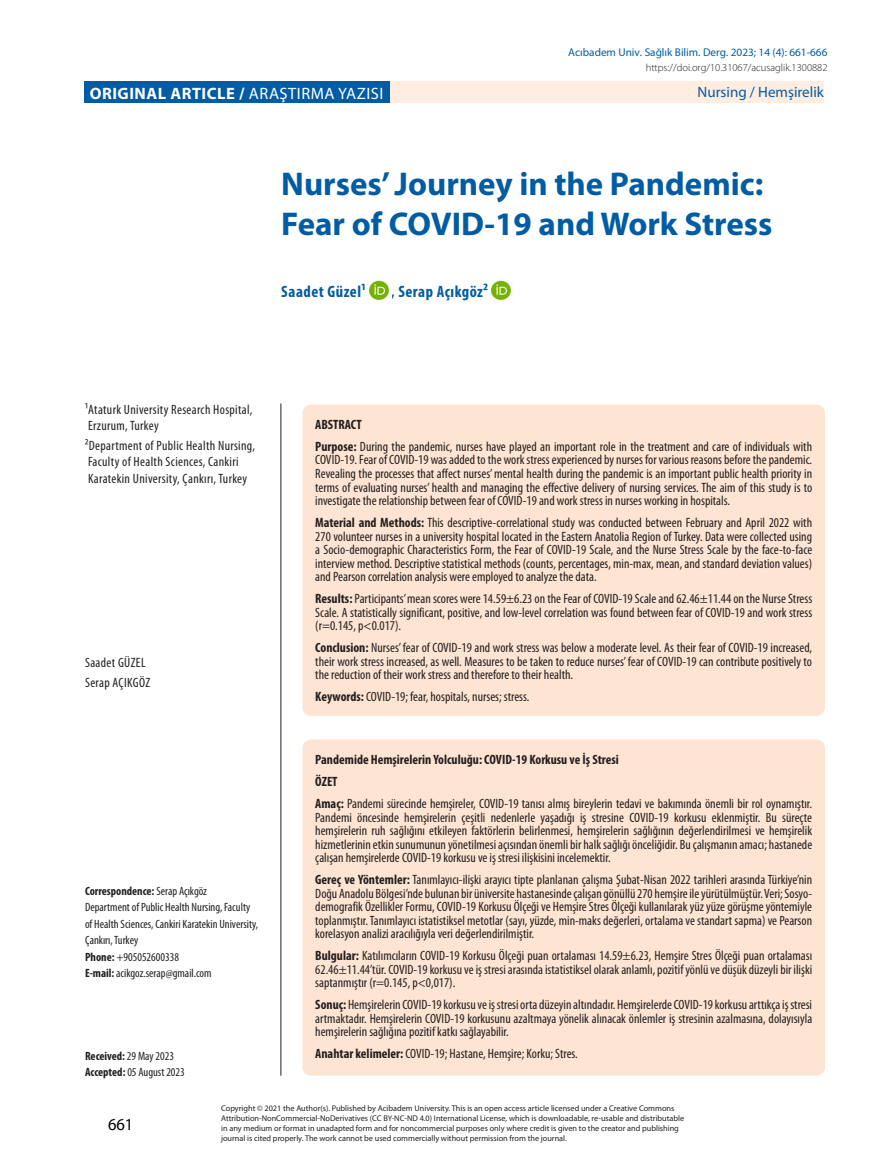
<style>
.page{position:relative;width:893px;height:1170px;background:#fff}
.page>*{position:absolute;margin:0;border:0;box-sizing:border-box;transform-origin:0 0}
.t1{font:700 33px/39.6px "Myriad Pro";color:#015ca3}
.t2{font:700 16.5px "Myriad Pro";letter-spacing:.03em;color:#fff}
.t3{font:700 condensed 16.5px "Myriad Pro";letter-spacing:.03em;color:#015ca3}
.t4{font:16.5px "Myriad Pro";color:#000}
.t5{font:15px "Myriad Pro";color:#015ca3}
.t6{font:condensed 13.5px/13.5px "Myriad Pro";color:#231f20;text-align:justify}
.t7{font:condensed 13.5px/16.2px "Myriad Pro";letter-spacing:.025em;color:#231f20}
.t8{font:condensed 12px/16.5px "Myriad Pro";color:#231f20}
.t9{font:11.25px "Myriad Pro";color:#015ca3}
.t10{font:300 10.5px "Myriad Pro";color:#231f20}
.t11{font:8.25px/9.9px "Myriad Pro";color:#231f20}
.s1{font-weight:400}
.s2{font-weight:700}
</style>
<div class="page">
<hr style="left:280px;top:403px;width:1px;height:672px;background:#231f20">
<div style="left:389px;top:82px;width:435px;height:21px;background:#feede0"></div>
<div style="left:84px;top:82px;width:305px;height:21px;background:#015ca3"></div>
<div style="left:302px;top:404px;width:523px;height:311px;background:#fee4d2;border-radius:9px"></div>
<div style="left:302px;top:739px;width:523px;height:336px;background:#fee4d2;border-radius:9px"></div>
<img style="left:369px;top:280px;width:20px;height:21px">
<img style="left:491px;top:280px;width:20px;height:21px">
<p class="t9" style="left:568px;top:45px;width:261px">Acıbadem Univ. Sağlık Bilim. Derg. 2023; 14 (4): 661-666</p>
<p class="t10" style="left:646px;top:61px;width:183px">https://doi.org/10.31067/acusaglik.1300882</p>
<p class="t2" style="left:90px;top:82px;width:295px">ORIGINAL ARTICLE / <span class="s1">ARAŞTIRMA YAZISI</span></p>
<p class="t5" style="left:698px;top:83px;width:128px">Nursing / Hemşirelik</p>
<h1 class="t1" style="left:281px;top:163px;width:493px">Nurses’ Journey in the Pandemic:<br>Fear of COVID-19 and Work Stress</h1>
<p class="t3" style="left:281px;top:281px;width:86px">Saadet Güzel1</p>
<p class="t3" style="left:391px;top:281px;width:99px">, Serap Açıkgöz2</p>
<p class="t7" style="left:85px;top:401px;width:169px">1Ataturk University Research Hospital,<br>Erzurum, Turkey</p>
<p class="t7" style="left:85px;top:437px;width:171px">2Department of Public Health Nursing,<br>Faculty of Health Sciences, Cankiri<br>Karatekin University, Çankırı, Turkey</p>
<p class="t7" style="left:85px;top:652px;width:67px;line-height:20.4px">Saadet GÜZEL<br>Serap AÇIKGÖZ</p>
<p class="t8" style="left:85px;top:882px;width:175px"><span class="s2">Correspondence:</span> Serap Açıkgöz<br>Department of Public Health Nursing, Faculty of Health Sciences, Cankiri Karatekin University, Çankırı, Turkey<br><span class="s2">Phone:</span> +905052600338<br><span class="s2">E-mail:</span> acikgoz.serap@gmail.com</p>
<p class="t8" style="left:85px;top:1047px;width:101px"><span class="s2">Received:</span> 29 May 2023<br><span class="s2">Accepted:</span> 05 August 2023</p>
<p class="t6" style="left:315px;top:413px;width:498px;line-height:22px"><span class="s2">ABSTRACT<br>Purpose:</span> During the pandemic, nurses have played an important role in the treatment and care of individuals with</p>
<p class="t6" style="left:315px;top:453px;width:498px">COVID-19. Fear of COVID-19 was added to the work stress experienced by nurses for various reasons before the pandemic.<br>Revealing the processes that affect nurses’ mental health during the pandemic is an important public health priority in terms of evaluating nurses’ health and managing the effective delivery of nursing services. The aim of this study is to investigate the relationship between fear of COVID-19 and work stress in nurses working in hospitals.</p>
<p class="t6" style="left:315px;top:515px;width:498px"><span class="s2">Material and Methods:</span> This descriptive-correlational study was conducted between February and April 2022 with 270 volunteer nurses in a university hospital located in the Eastern Anatolia Region of Turkey. Data were collected using a Socio-demographic Characteristics Form, the Fear of COVID-19 Scale, and the Nurse Stress Scale by the face-to-face interview method. Descriptive statistical methods (counts, percentages, min-max, mean, and standard deviation values) and Pearson correlation analysis were employed to analyze the data.</p>
<p class="t6" style="left:315px;top:591px;width:498px"><span class="s2">Results:</span> Participants’ mean scores were 14.59±6.23 on the Fear of COVID-19 Scale and 62.46±11.44 on the Nurse Stress Scale. A statistically significant, positive, and low-level correlation was found between fear of COVID-19 and work stress (r=0.145, p&lt;0.017).</p>
<p class="t6" style="left:315px;top:640px;width:498px"><span class="s2">Conclusion:</span> Nurses’ fear of COVID-19 and work stress was below a moderate level. As their fear of COVID-19 increased, their work stress increased, as well. Measures to be taken to reduce nurses’ fear of COVID-19 can contribute positively to the reduction of their work stress and therefore to their health.</p>
<p class="t6" style="left:315px;top:689px;width:216px"><span class="s2">Keywords:</span> COVID-19; fear, hospitals, nurses; stress.</p>
<p class="t6" style="left:315px;top:748px;width:498px;line-height:22px;text-align:left"><span class="s2">Pandemide Hemşirelerin Yolculuğu: COVID-19 Korkusu ve İş Stresi<br>ÖZET<br>Amaç:</span> Pandemi sürecinde hemşireler, COVID-19 tanısı almış bireylerin tedavi ve bakımında önemli bir rol oynamıştır.</p>
<p class="t6" style="left:315px;top:810px;width:498px">Pandemi öncesinde hemşirelerin çeşitli nedenlerle yaşadığı iş stresine COVID-19 korkusu eklenmiştir. Bu süreçte hemşirelerin ruh sağlığını etkileyen faktörlerin belirlenmesi, hemşirelerin sağlığının değerlendirilmesi ve hemşirelik hizmetlerinin etkin sunumunun yönetilmesi açısından önemli bir halk sağlığı önceliğidir. Bu çalışmanın amacı; hastanede çalışan hemşirelerde COVID-19 korkusu ve iş stresi ilişkisini incelemektir.</p>
<p class="t6" style="left:315px;top:872px;width:498px"><span class="s2">Gereç ve Yöntemler:</span> Tanımlayıcı-ilişki arayıcı tipte planlanan çalışma Şubat-Nisan 2022 tarihleri arasında Türkiye’nin Doğu Anadolu Bölgesi’nde bulunan bir üniversite hastanesinde çalışan gönüllü 270 hemşire ile yürütülmüştür. Veri; Sosyo&shy;demografik Özellikler Formu, COVID-19 Korkusu Ölçeği ve Hemşire Stres Ölçeği kullanılarak yüz yüze görüşme yöntemiyle toplanmıştır. Tanımlayıcı istatistiksel metotlar (sayı, yüzde, min-maks değerleri, ortalama ve standart sapma) ve Pearson korelasyon analizi aracılığıyla veri değerlendirilmiştir.</p>
<p class="t6" style="left:315px;top:948px;width:498px"><span class="s2">Bulgular:</span> Katılımcıların COVID-19 Korkusu Ölçeği puan ortalaması 14.59±6.23, Hemşire Stres Ölçeği puan ortalaması 62.46±11.44’tür. COVID-19 korkusu ve iş stresi arasında istatistiksel olarak anlamlı, pozitif yönlü ve düşük düzeyli bir ilişki saptanmıştır (r=0.145, p&lt;0,017).</p>
<p class="t6" style="left:315px;top:997px;width:498px"><span class="s2">Sonuç:</span> Hemşirelerin COVID-19 korkusu ve iş stresi orta düzeyin altındadır. Hemşirelerde COVID-19 korkusu arttıkça iş stresi artmaktadır. Hemşirelerin COVID-19 korkusunu azaltmaya yönelik alınacak önlemler iş stresinin azalmasına, dolayısıyla hemşirelerin sağlığına pozitif katkı sağlayabilir.</p>
<p class="t6" style="left:315px;top:1046px;width:264px"><span class="s2">Anahtar kelimeler:</span> COVID-19; Hastane, Hemşire; Korku; Stres.</p>
<p class="t4" style="left:108px;top:1114px;width:27px">661</p>
<p class="t11" style="left:221px;top:1103px;width:465px">Copyright © 2021 the Author(s). Published by Acibadem University. This is an open access article licensed under a Creative Commons Attribution-NonCommercial-NoDerivatives (CC BY-NC-ND 4.0) International License, which is downloadable, re-usable and distributable in any medium or format in unadapted form and for noncommercial purposes only where credit is given to the creator and publishing journal is cited properly. The work cannot be used commercially without permission from the journal.</p>
</div>
